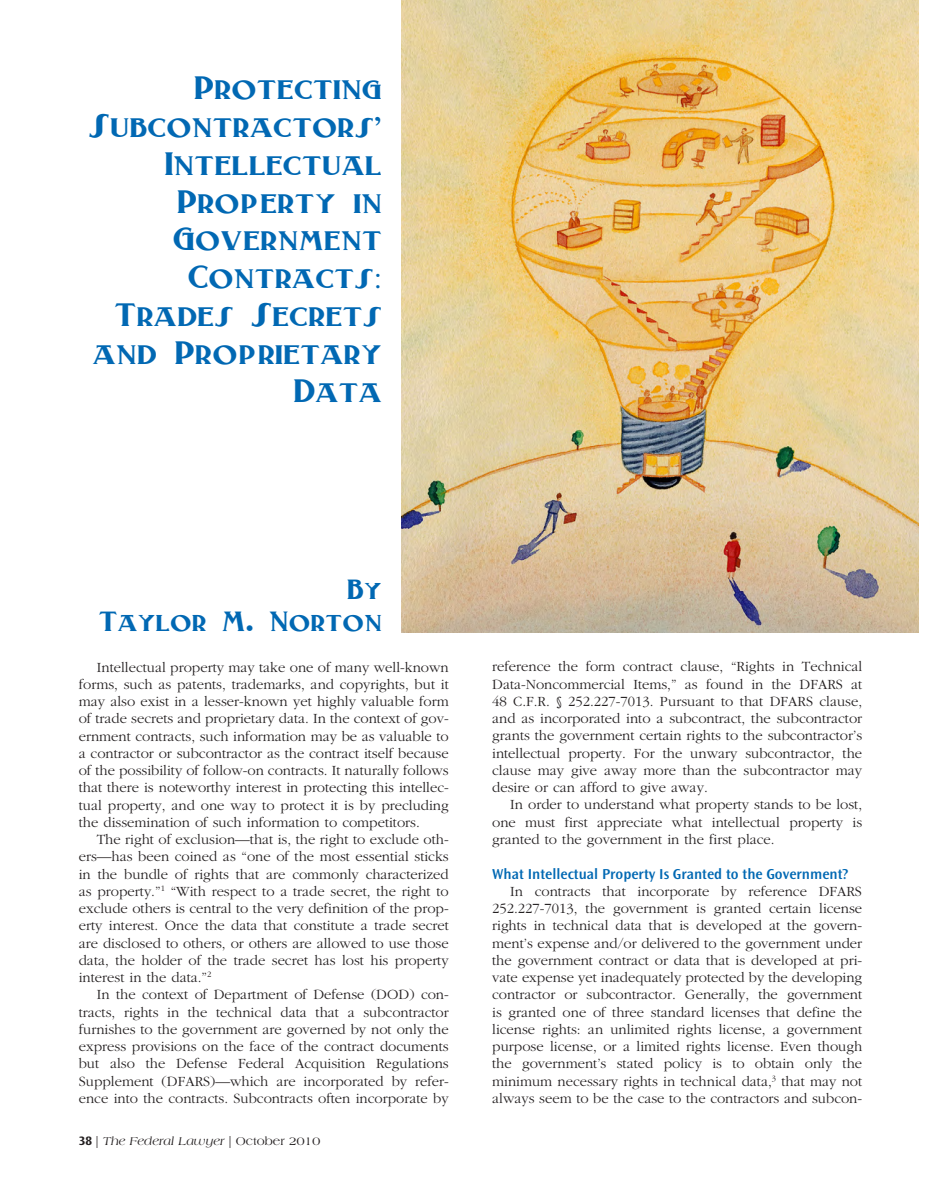
<style>
.page{position:relative;width:932px;height:1202px;background:#fff}
.page>*{position:absolute;margin:0;border:0;box-sizing:border-box;transform-origin:0 0}
.t1{font:31.5px/37.8px "Laconick Normal A";color:#0168b3;text-align:right}
.t2{font:27px/32.4px "Laconick Normal A";color:#0168b3;text-align:right}
.t3{font:600 15px "Ocean Sans Std";color:#0168b3}
.t4{font:300 14.7px/17.2px "Garamond";color:#231f20;text-align:justify}
.t5{font:italic 12px "Americana";color:#231f20}
.s1{font-family:"Garamond";font-weight:700}
.s2{font-family:"Garamond"}
.s3{font-family:"Ocean Sans Std";font-weight:700;font-style:normal;font-size:12.75px}
.s4{font-style:normal}
</style>
<div class="page">
<img style="left:402px;top:0;width:516px;height:633px">
<h1 class="t1" style="left:88px;top:69px;width:295px">Protecting<br>Subcontractors<span class="s1">’<br></span>Intellectual<br>Property in<br>Government<br>Contracts<span class="s2">:<br></span>Trades Secrets and Proprietary<br>Data</h1>
<h2 class="t2" style="left:98px;top:573px;width:285px">By<br>Taylor M. Norton</h2>
<p class="t4" style="left:79px;top:658px;width:371px;text-indent:18px">Intellectual property may take one of many well-known forms, such as patents, trademarks, and copyrights, but it may also exist in a lesser-known yet highly valuable form of trade secrets and proprietary data. In the context of gov&shy;ernment contracts, such information may be as valuable to a contractor or subcontractor as the contract itself because of the possibility of follow-on contracts. It naturally follows that there is noteworthy interest in protecting this intellec&shy;tual property, and one way to protect it is by precluding the dissemination of such information to competitors.</p>
<p class="t4" style="left:79px;top:831px;width:371px;text-indent:18px">The right of exclusion—that is, the right to exclude oth&shy;ers—has been coined as “one of the most essential sticks in the bundle of rights that are commonly characterized as property.”<sup>1</sup> “With respect to a trade secret, the right to exclude others is central to the very definition of the prop&shy;erty interest. Once the data that constitute a trade secret are disclosed to others, or others are allowed to use those data, the holder of the trade secret has lost his property interest in the data.”<sup>2</sup></p>
<p class="t4" style="left:79px;top:986px;width:371px;text-indent:18px">In the context of Department of Defense (DOD) con&shy;tracts, rights in the technical data that a subcontractor furnishes to the government are governed by not only the express provisions on the face of the contract documents but also the Defense Federal Acquisition Regulations Supplement (DFARS)—which are incorporated by refer&shy;ence into the contracts. Subcontracts often incorporate by</p>
<p class="t5" style="left:79px;top:1134px;width:243px"><span class="s3">38</span> <span class="s4">|</span> The Federal Lawyer <span class="s4">| October 2010</span></p>
<p class="t4" style="left:492px;top:658px;width:371px">reference the form contract clause, “Rights in Technical Data-Noncommercial Items,” as found in the DFARS at 48 C.F.R. § 252.227-7013. Pursuant to that DFARS clause, and as incorporated into a subcontract, the subcontractor grants the government certain rights to the subcontractor’s intellectual property. For the unwary subcontractor, the clause may give away more than the subcontractor may desire or can afford to give away.</p>
<p class="t4" style="left:492px;top:796px;width:371px;text-indent:18px">In order to understand what property stands to be lost, one must first appreciate what intellectual property is granted to the government in the first place.</p>
<p class="t3" style="left:492px;top:865px;width:358px">What Intellectual Property Is Granted to the Government?</p>
<p class="t4" style="left:492px;top:883px;width:371px;text-indent:18px">In contracts that incorporate by reference DFARS 252.227-7013, the government is granted certain license rights in technical data that is developed at the govern&shy;ment’s expense and/or delivered to the government under the government contract or data that is developed at pri&shy;vate expense yet inadequately protected by the developing contractor or subcontractor. Generally, the government is granted one of three standard licenses that define the license rights: an unlimited rights license, a government purpose license, or a limited rights license. Even though the government’s stated policy is to obtain only the minimum necessary rights in technical data,<sup>3</sup> that may not always seem to be the case to the contractors and subcon-</p>
</div>
